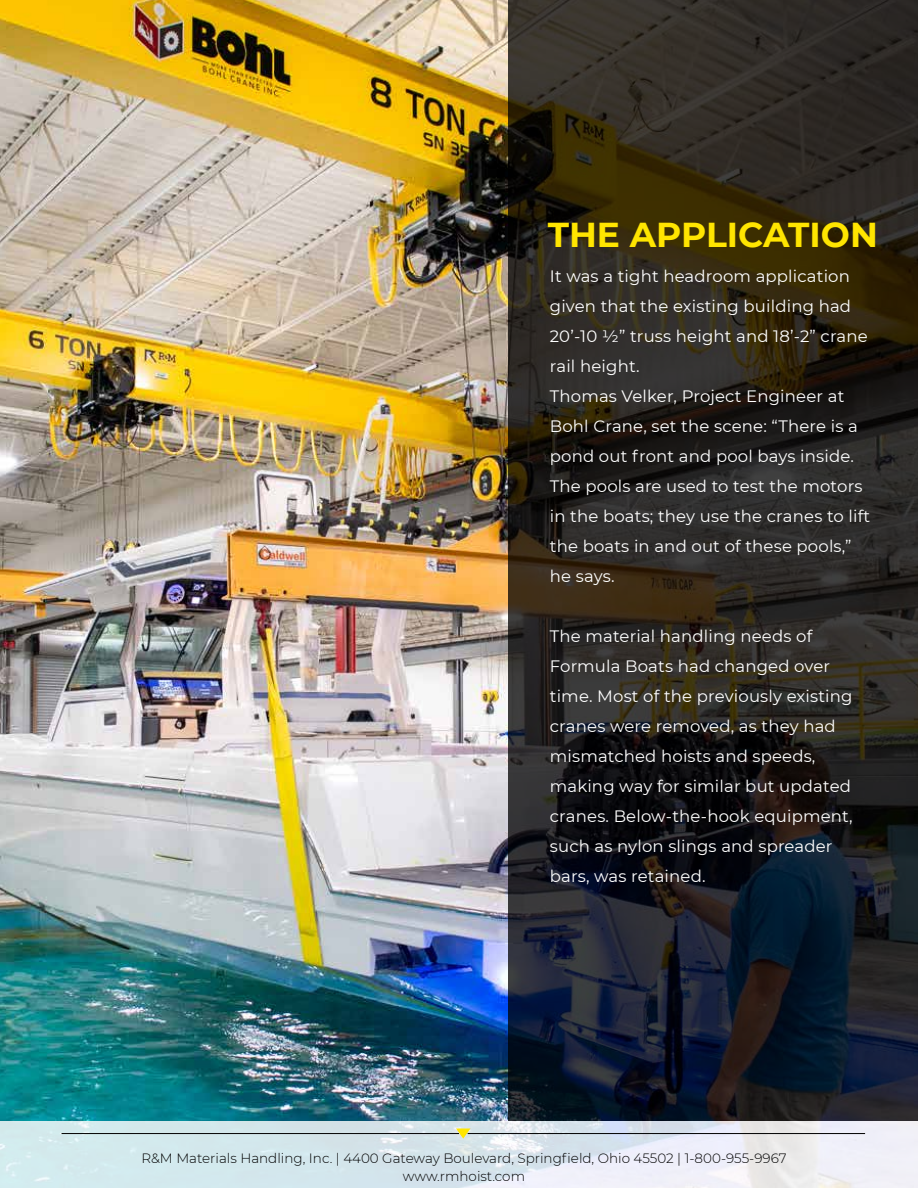
<style>
.page{position:relative;width:918px;height:1188px;background:#fff}
.page>*{position:absolute;margin:0;border:0;box-sizing:border-box;transform-origin:0 0}
.t1{font:700 34.5px "Montserrat";color:#ffe500}
.t2{font:16.5px/30px "Montserrat";letter-spacing:.01em;color:#fff}
.t3{font:300 13.5px/18px "Montserrat";color:#000;text-align:center}
</style>
<div class="page">
<img style="left:0;top:0;width:508px;height:1121px">
<svg style="left:508px;top:0;width:410px;height:1121px;background:#252320"></svg>
<svg style="left:0;top:1121px;width:918px;height:67px;fill:#d4e9ed"></svg>
<hr style="left:62px;top:1133px;width:397px;height:1px;background:#000">
<hr style="left:468px;top:1133px;width:397px;height:1px;background:#000">
<svg style="left:456px;top:1128px;width:14px;height:11px"></svg>
<h1 class="t1" style="left:548px;top:210px;width:332px">THE APPLICATION</h1>
<p class="t2" style="left:550px;top:260px;width:322px">It was a tight headroom application given that the existing building had<br>20’-10 ½” truss height and 18’-2” crane rail height.<br>Thomas Velker, Project Engineer at<br>Bohl Crane, set the scene: “There is a pond out front and pool bays inside.<br>The pools are used to test the motors in the boats; they use the cranes to lift the boats in and out of these pools,” he says.</p>
<p class="t2" style="left:550px;top:620px;width:304px">The material handling needs of<br>Formula Boats had changed over time. Most of the previously existing cranes were removed, as they had mismatched hoists and speeds, making way for similar but updated cranes. Below-the-hook equipment, such as nylon slings and spreader bars, was retained.</p>
<p class="t3" style="left:141px;top:1149px;width:647px">R&amp;M Materials Handling, Inc. | 4400 Gateway Boulevard, Springfield, Ohio 45502 | 1-800-955-9967 www.rmhoist.com</p>
</div>
